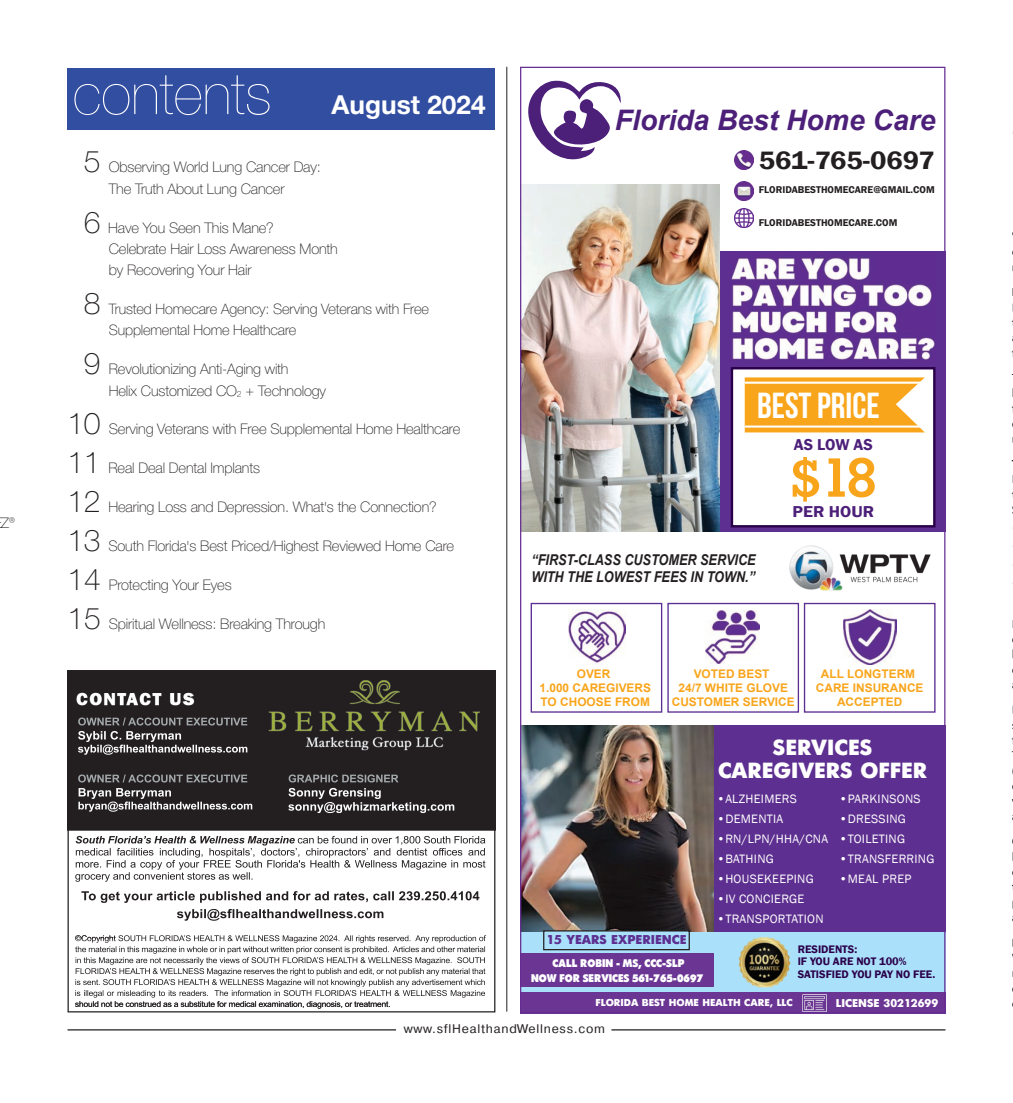
<style>
.page{position:relative;width:1013px;height:1103px;background:#fff}
.page>*{position:absolute;margin:0;border:0;box-sizing:border-box;transform-origin:0 0}
.t1{font:700 54.62px "Geometric Slab 703 BT";color:#f9a51b;scale:1.07 1}
.t2{font:36.25px "Bebas Neue";color:#fff}
.t3{font:italic 700 28.25px "Arial";color:#4c1f79}
.t4{font:700 26.25px "Helvetica Neue Cyr";color:#fff}
.t5{font:600 25.88px "Franklin Gothic";color:#231f20;scale:1.08 1}
.t6{font:700 21.75px/23.6px "Futuris";color:#fff;text-align:center}
.t7{font:600 16.25px "Franklin Gothic";color:#4c1f79}
.t8{font:600 16.25px "Franklin Gothic";color:#4c1f79;scale:1.08 1}
.t9{font:italic 700 14.88px/17.9px "Arial";color:#231f20;scale:.85 1}
.t10{font:100 14.62px/21.2px "Helvetica Neue Cyr";letter-spacing:-.01em;color:#231f20}
.t11{font:100 14.5px/21.2px "Helvetica Neue Cyr";letter-spacing:-.01em;color:#231f20}
.t12{font:700 12.75px "Futuris";color:#5d2f90}
.t13{font:12.5px "Franklin Gothic";letter-spacing:.02em;color:#fff}
.t14{font:12.5px "Pragmatica";letter-spacing:.06em;color:#231f20}
.t15{font:700 11.88px/14.2px "Arial";color:#f9a51b;text-align:center}
.t16{font:11.88px/14.9px "Futura Press Press";color:#fff;text-align:center;scale:.91 1}
.t17{font:600 11.25px/12.5px "Franklin Gothic";color:#2a004a}
.t18{font:700 11.25px "Futuris";color:#fff}
.t19{font:600 10.12px "Franklin Gothic";color:#231f20}
.t20{font:700 10px "Futuris";color:#fff}
.s1{font-weight:200;font-size:57.5px}
.s2{font-size:30.12px}
.s3{font-size:8.5px}
</style>
<div class="page">
<hr style="left:68px;top:1029px;width:328px;height:1px;background:#231f20">
<hr style="left:611px;top:1029px;width:334px;height:1px;background:#231f20">
<div style="left:68px;top:68px;width:427px;height:61px;background:#324ea1"></div>
<hr style="left:506px;top:67px;width:1px;height:944px;background:#231f20">
<img style="left:70px;top:672px;width:423px;height:337px">
<div style="left:68px;top:670px;width:427px;height:342px;border:1px solid #231f20"></div>
<div style="left:713px;top:725px;width:232px;height:208px;background:#5d2f90"></div>
<div style="left:711px;top:252px;width:234px;height:280px;background:#5d2f90"></div>
<img style="left:522px;top:725px;width:191px;height:208px">
<svg style="left:528px;top:80px;width:93px;height:80px"></svg>
<img style="left:734px;top:150px;width:19px;height:19px">
<img style="left:734px;top:181px;width:19px;height:20px">
<img style="left:734px;top:209px;width:19px;height:19px">
<div style="left:520px;top:991px;width:425px;height:22px;background:#6b3594"></div>
<div style="left:520px;top:933px;width:425px;height:59px;background:#aae0f9"></div>
<div style="left:520px;top:953px;width:193px;height:34px;background:#6b3594"></div>
<div style="left:543px;top:930px;width:146px;height:19px;background:#aae0f9"></div>
<div style="left:543px;top:930px;width:147px;height:20px;border:1px solid #231f20"></div>
<img style="left:522px;top:184px;width:197px;height:348px">
<div style="left:732px;top:368px;width:202px;height:158px;background:#fff"></div>
<div style="left:730px;top:367px;width:205px;height:160px;border:2px solid #2a004a"></div>
<svg style="left:744px;top:377px;width:180px;height:55px;background:#f9ae33"></svg>
<hr style="left:744px;top:381px;width:176px;height:3px;background:#fff">
<hr style="left:744px;top:425px;width:176px;height:2px;background:#fff">
<img style="left:738px;top:937px;width:52px;height:51px">
<div style="left:530px;top:603px;width:132px;height:109px;border:1px solid #5b2e91"></div>
<div style="left:667px;top:603px;width:132px;height:109px;border:1px solid #5b2e91"></div>
<div style="left:803px;top:603px;width:132px;height:109px;border:1px solid #5b2e91"></div>
<img style="left:568px;top:609px;width:57px;height:55px">
<img style="left:705px;top:610px;width:54px;height:53px">
<img style="left:843px;top:609px;width:53px;height:55px">
<img style="left:731px;top:258px;width:204px;height:102px">
<img style="left:789px;top:546px;width:141px;height:45px">
<img style="left:802px;top:994px;width:24px;height:17px">
<p class="t10" style="left:1px;top:512px;width:15px">Z®</p>
<h3 class="t4" style="left:72px;top:90px;width:415px"><span class="s1">contents</span> August 2024</h3>
<p class="t10" style="left:109px;top:156px;width:213px;text-indent:-25px"><span class="s2">5</span> Observing World Lung Cancer Day:<br>The Truth About Lung Cancer</p>
<p class="t10" style="left:109px;top:217px;width:230px;text-indent:-25px"><span class="s2">6</span> Have You Seen This Mane?<br>Celebrate Hair Loss Awareness Month by Recovering Your Hair</p>
<p class="t11" style="left:109px;top:298px;width:322px;text-indent:-25px"><span class="s2">8</span> Trusted Homecare Agency: Serving Veterans with Free<br>Supplemental Home Healthcare</p>
<p class="t10" style="left:109px;top:358px;width:219px;text-indent:-25px"><span class="s2">9</span> Revolutionizing Anti-Aging with<br>Helix Customized CO<span class="s3">2</span> + Technology</p>
<p class="t10" style="left:68px;top:419px;width:394px"><span class="s2">10</span> Serving Veterans with Free Supplemental Home Healthcare</p>
<p class="t10" style="left:68px;top:458px;width:194px"><span class="s2">11</span> Real Deal Dental Implants</p>
<p class="t10" style="left:68px;top:497px;width:371px"><span class="s2">12</span> Hearing Loss and Depression. What's the Connection?</p>
<p class="t10" style="left:68px;top:535px;width:388px"><span class="s2">13</span> South Florida's Best Priced/Highest Reviewed Home Care</p>
<p class="t10" style="left:68px;top:574px;width:166px"><span class="s2">14</span> Protecting Your Eyes</p>
<p class="t10" style="left:68px;top:613px;width:259px"><span class="s2">15</span> Spiritual Wellness: Breaking Through</p>
<h3 class="t3" style="left:615px;top:101px;width:322px">Florida Best Home Care</h3>
<h3 class="t5" style="left:758px;top:144px;width:165px">561-765-0697</h3>
<p class="t19" style="left:758px;top:184px;width:177px">FLORIDABESTHOMECARE@GMAIL.COM</p>
<p class="t19" style="left:758px;top:216px;width:140px">FLORIDABESTHOMECARE.COM</p>
<h2 class="t2" style="left:757px;top:385px;width:124px">BEST PRICE</h2>
<p class="t7" style="left:794px;top:434px;width:80px">AS LOW AS</p>
<h1 class="t1" style="left:789px;top:444px;width:83px">$18</h1>
<p class="t9" style="left:531px;top:551px;width:265px">“FIRST-CLASS CUSTOMER SERVICE<br>WITH THE LOWEST FEES IN TOWN.”</p>
<p class="t8" style="left:792px;top:502px;width:77px">PER HOUR</p>
<p class="t15" style="left:539px;top:667px;width:113px">OVER<br>1.000 CAREGIVERS<br>TO CHOOSE FROM</p>
<p class="t15" style="left:671px;top:667px;width:124px">VOTED BEST<br>24/7 WHITE GLOVE<br>CUSTOMER SERVICE</p>
<p class="t15" style="left:816px;top:667px;width:109px">ALL LONGTERM<br>CARE INSURANCE<br>ACCEPTED</p>
<p class="t12" style="left:546px;top:933px;width:142px">15 YEARS EXPERIENCE</p>
<p class="t16" style="left:531px;top:955px;width:191px">CALL ROBIN - MS, CCC-SLP<br>NOW FOR SERVICES 561-765-0697</p>
<h3 class="t6" style="left:718px;top:735px;width:210px">SERVICES<br>CAREGIVERS OFFER</h3>
<p class="t13" style="left:839px;top:791px;width:83px">•PARKINSONS</p>
<p class="t13" style="left:839px;top:811px;width:68px">•DRESSING</p>
<p class="t13" style="left:839px;top:831px;width:67px">•TOILETING</p>
<p class="t13" style="left:839px;top:851px;width:97px">•TRANSFERRING</p>
<p class="t13" style="left:839px;top:871px;width:74px">•MEAL PREP</p>
<p class="t13" style="left:716px;top:791px;width:82px">•ALZHEIMERS</p>
<p class="t13" style="left:716px;top:811px;width:68px">•DEMENTIA</p>
<p class="t13" style="left:716px;top:831px;width:113px">•RN/LPN/HHA/CNA</p>
<p class="t13" style="left:716px;top:851px;width:59px">•BATHING</p>
<p class="t13" style="left:716px;top:871px;width:99px">•HOUSEKEEPING</p>
<p class="t13" style="left:716px;top:891px;width:89px">•IV CONCIERGE</p>
<p class="t13" style="left:716px;top:911px;width:108px">•TRANSPORTATION</p>
<p class="t17" style="left:797px;top:942px;width:139px">RESIDENTS:<br>IF YOU ARE NOT 100%<br>SATISFIED YOU PAY NO FEE.</p>
<p class="t20" style="left:595px;top:996px;width:199px">FLORIDA BEST HOME HEALTH CARE, LLC</p>
<p class="t18" style="left:836px;top:996px;width:104px">LICENSE 30212699</p>
<p class="t14" style="left:403px;top:1021px;width:203px">www.sflHealthandWellness.com</p>
</div>
